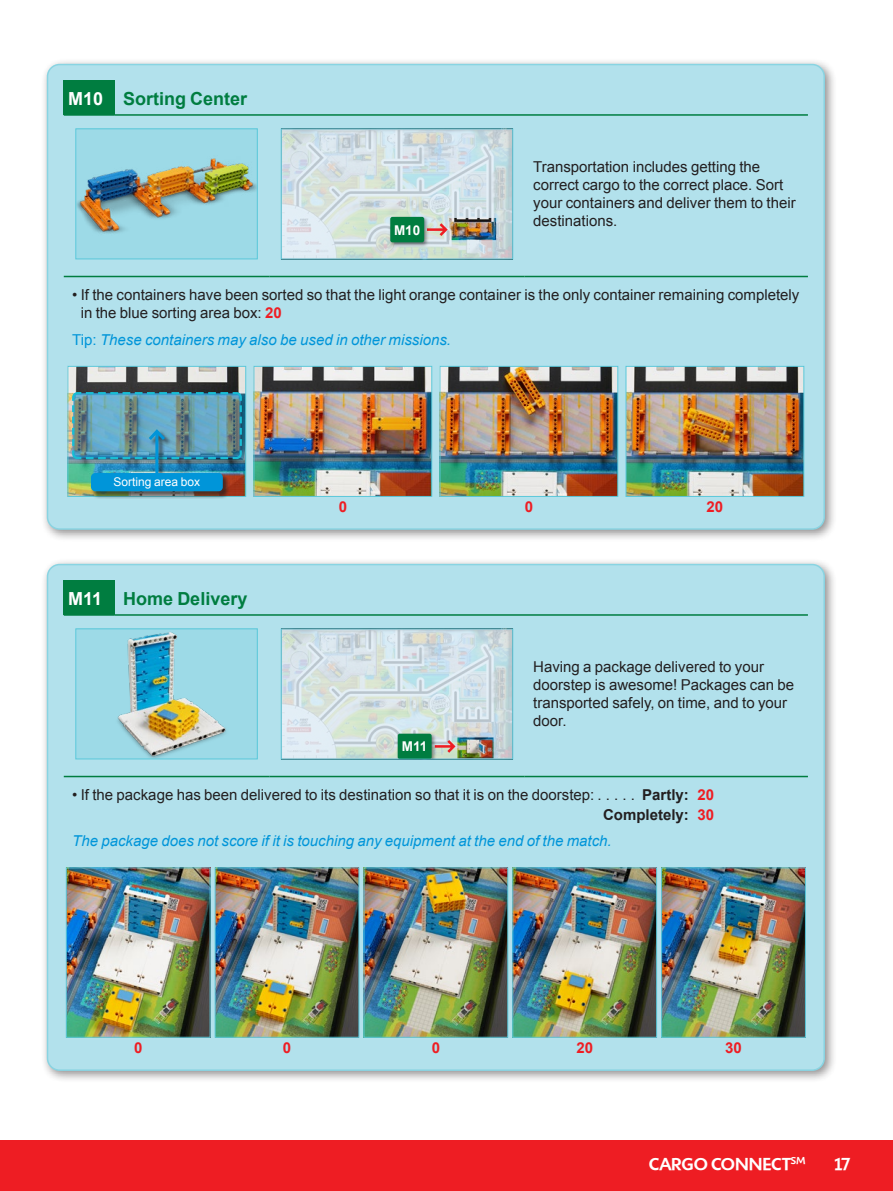
<style>
.page{position:relative;width:893px;height:1191px;background:#fff}
.page>*{position:absolute;margin:0;border:0;box-sizing:border-box;transform-origin:0 0}
.Subheader_12{font:700 18px "Arial";color:#007d40}
.t1{font:500 18px "Shinn RR";color:#fff}
.Subheader_12-2{font:700 18px "Arial";color:#fff}
.Basic_Body_10{font:15px/18px "Arial";color:#231f20}
.Requirement_text{font:italic 15px "Arial";color:#0095d9}
.Mission_points_seco{font:700 15px "Arial";color:#231f20}
.Basic_Body_10__cente{font:700 15px "Arial";color:#ee1d23}
.t2{font:700 13.5px "Arial";color:#fff}
.Body_9{font:12px "Arial";color:#fff}
.s1{font-weight:700;color:#ee1d23}
.s2{font-style:normal}
.s3{color:#ee1d23}
</style>
<div class="page">
<div style="left:0;top:1140px;width:893px;height:51px;background:#ee1d23"></div>
<div style="left:41px;top:58px;width:796px;height:484px;background:#231f20;opacity:.5"></div>
<div style="left:48px;top:65px;width:776px;height:464px;background:#b2e1ec;border-radius:12px"></div>
<div style="left:64px;top:81px;width:51px;height:34px;background:#007d40"></div>
<hr style="left:64px;top:114px;width:51px;height:2px;background:#007d40">
<hr style="left:115px;top:114px;width:693px;height:2px;background:#007d40">
<hr style="left:64px;top:276px;width:205px;height:1px;background:#007d40">
<hr style="left:269px;top:276px;width:256px;height:1px;background:#007d40">
<hr style="left:525px;top:276px;width:283px;height:1px;background:#007d40">
<div style="left:76px;top:129px;width:181px;height:130px;background:#9ddae7"></div>
<img style="left:77px;top:158px;width:179px;height:76px">
<div style="left:75px;top:128px;width:183px;height:131px;border:1px solid #5bc8da"></div>
<svg style="left:283px;top:130px;width:228px;height:127px;background:#cfdbdd"></svg>
<div style="left:388px;top:215px;width:41px;height:32px;background:#231f20;opacity:.5"></div>
<div style="left:390px;top:217px;width:34px;height:25px;background:#007d40;border-radius:2px"></div>
<div style="left:281px;top:128px;width:232px;height:131px;border:1px solid #5bc8da"></div>
<img style="left:70px;top:368px;width:174px;height:127px">
<div style="left:68px;top:366px;width:178px;height:131px;border:1px solid #5bc8da"></div>
<img style="left:256px;top:368px;width:174px;height:127px">
<div style="left:254px;top:366px;width:178px;height:131px;border:1px solid #5bc8da"></div>
<img style="left:442px;top:368px;width:174px;height:127px">
<div style="left:440px;top:366px;width:178px;height:131px;border:1px solid #5bc8da"></div>
<img style="left:628px;top:368px;width:174px;height:127px">
<div style="left:626px;top:366px;width:178px;height:131px;border:1px solid #5bc8da"></div>
<div style="left:47px;top:64px;width:778px;height:466px;border:2px solid #89d4e2;border-radius:12px"></div>
<div style="left:41px;top:558px;width:796px;height:525px;background:#231f20;opacity:.5"></div>
<div style="left:48px;top:564px;width:776px;height:506px;background:#b2e1ec;border-radius:12px"></div>
<div style="left:64px;top:581px;width:51px;height:34px;background:#007d40"></div>
<hr style="left:64px;top:614px;width:51px;height:2px;background:#007d40">
<hr style="left:115px;top:614px;width:693px;height:2px;background:#007d40">
<hr style="left:64px;top:775px;width:205px;height:2px;background:#007d40">
<hr style="left:269px;top:775px;width:256px;height:2px;background:#007d40">
<hr style="left:525px;top:775px;width:283px;height:2px;background:#007d40">
<div style="left:76px;top:629px;width:181px;height:130px;background:#9ddae7"></div>
<img style="left:117px;top:632px;width:109px;height:125px">
<div style="left:75px;top:628px;width:183px;height:131px;border:1px solid #5bc8da"></div>
<svg style="left:283px;top:630px;width:228px;height:127px;background:#d1dddf"></svg>
<div style="left:396px;top:731px;width:41px;height:28px;background:#231f20;opacity:.5"></div>
<div style="left:398px;top:733px;width:34px;height:26px;background:#007d40;border-radius:2px"></div>
<div style="left:281px;top:628px;width:232px;height:131px;border:1px solid #5bc8da"></div>
<img style="left:68px;top:869px;width:140px;height:166px">
<div style="left:66px;top:867px;width:144px;height:170px;border:1px solid #5bc8da"></div>
<img style="left:217px;top:869px;width:140px;height:166px">
<div style="left:215px;top:867px;width:144px;height:170px;border:1px solid #5bc8da"></div>
<img style="left:366px;top:869px;width:140px;height:166px">
<div style="left:364px;top:867px;width:144px;height:170px;border:1px solid #5bc8da"></div>
<img style="left:514px;top:869px;width:141px;height:166px">
<div style="left:512px;top:867px;width:145px;height:170px;border:1px solid #5bc8da"></div>
<img style="left:663px;top:869px;width:141px;height:166px">
<div style="left:661px;top:867px;width:145px;height:170px;border:1px solid #5bc8da"></div>
<div style="left:149px;top:430px;width:23px;height:51px;background:#231f20;opacity:.7"></div>
<hr style="left:155px;top:431px;width:3px;height:43px;background:#0095d9">
<img style="left:71px;top:391px;width:172px;height:69px">
<div style="left:91px;top:473px;width:139px;height:26px;background:#231f20;opacity:.7"></div>
<div style="left:91px;top:473px;width:132px;height:18px;background:#0095d9;border-radius:4px"></div>
<p class="Subheader_12-2" style="left:68px;top:86px;width:37px">M10</p>
<p class="Subheader_12" style="left:123px;top:87px;width:126px">Sorting Center</p>
<p class="t2" style="left:394px;top:221px;width:28px">M10</p>
<p class="Basic_Body_10" style="left:533px;top:158px;width:264px">Transportation includes getting the correct cargo to the correct place. Sort your containers and deliver them to their destinations.</p>
<p class="Basic_Body_10" style="left:81px;top:286px;width:720px;text-indent:-9px">• If the containers have been sorted so that the light orange container is the only container remaining completely in the blue sorting area box: <span class="s1">20</span></p>
<p class="Requirement_text" style="left:72px;top:330px;width:380px"><span class="s2">Tip:</span> These containers may also be used in other missions.</p>
<p class="Body_9" style="left:114px;top:474px;width:88px">Sorting area box</p>
<p class="Subheader_12-2" style="left:68px;top:586px;width:36px">M11</p>
<p class="Subheader_12" style="left:123px;top:586px;width:126px">Home Delivery</p>
<p class="Basic_Body_10__cente" style="left:339px;top:497px;width:10px">0</p>
<p class="Basic_Body_10__cente" style="left:525px;top:497px;width:10px">0</p>
<p class="Basic_Body_10__cente" style="left:707px;top:497px;width:18px">20</p>
<p class="t2" style="left:402px;top:737px;width:27px">M11</p>
<p class="Basic_Body_10" style="left:533px;top:658px;width:262px">Having a package delivered to your doorstep is awesome! Packages can be transported safely, on time, and to your door.</p>
<p class="Basic_Body_10" style="left:72px;top:786px;width:527px">• If the package has been delivered to its destination so that it is on the doorstep:......</p>
<p class="Mission_points_seco" style="left:642px;top:785px;width:73px">Partly: <span class="s3">20</span></p>
<p class="Mission_points_seco" style="left:603px;top:804px;width:113px">Completely: <span class="s3">30</span></p>
<p class="Requirement_text" style="left:72px;top:831px;width:541px">The package does not score if it is touching any equipment at the end of the match.</p>
<p class="Basic_Body_10__cente" style="left:134px;top:1037px;width:10px">0</p>
<p class="Basic_Body_10__cente" style="left:283px;top:1037px;width:10px">0</p>
<p class="Basic_Body_10__cente" style="left:432px;top:1037px;width:10px">0</p>
<p class="Basic_Body_10__cente" style="left:576px;top:1037px;width:18px">20</p>
<p class="Basic_Body_10__cente" style="left:725px;top:1037px;width:18px">30</p>
<p class="t1" style="left:649px;top:1152px;width:158px">CARGO CONNECT<sup>SM</sup></p>
<p class="t1" style="left:835px;top:1152px;width:17px">17</p>
</div>
